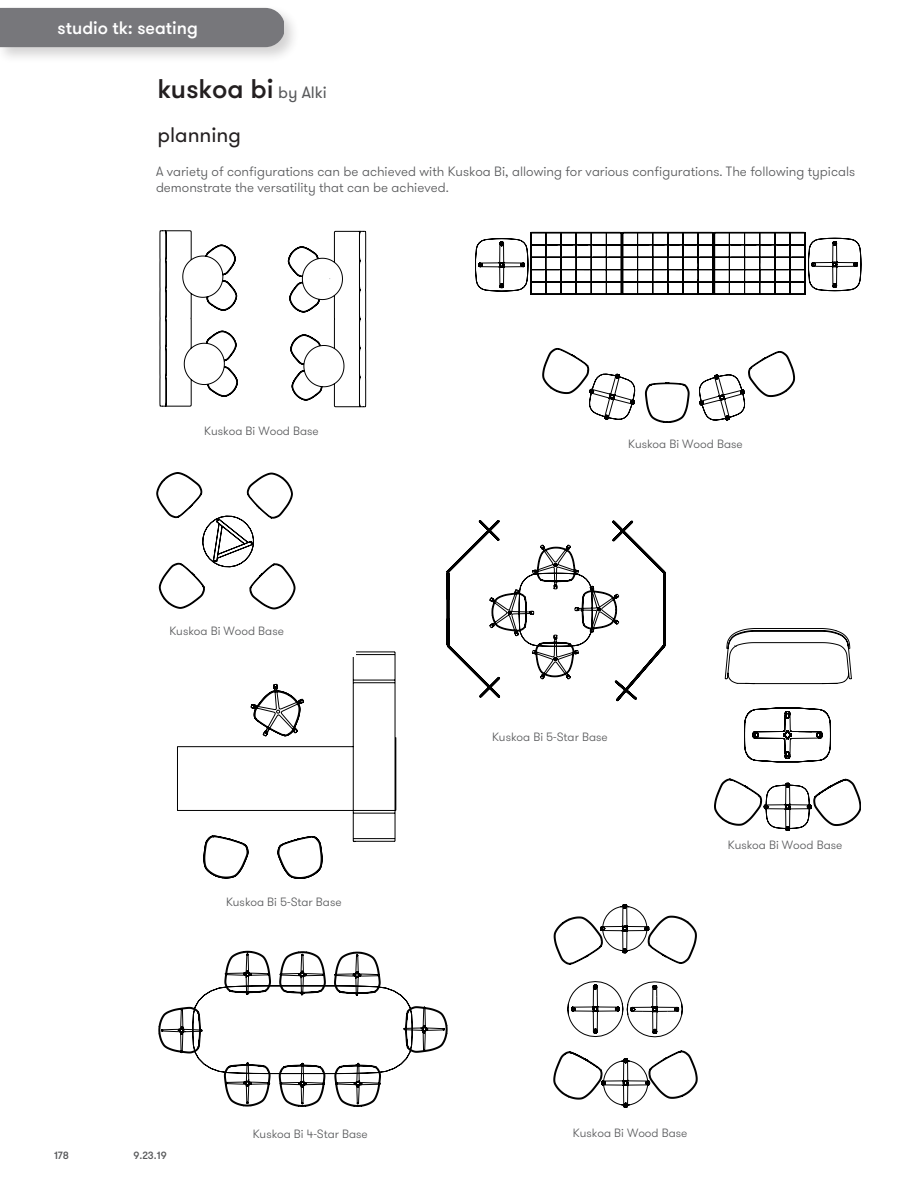
<style>
.page{position:relative;width:918px;height:1188px;background:#fff}
.page>*{position:absolute;margin:0;border:0;box-sizing:border-box;transform-origin:0 0}
.t1{font:500 27px "GT Walsheim Pro";color:#231f20}
.t2{font:21px "GT Walsheim Pro";color:#231f20}
.t3{font:500 18px "GT Walsheim Pro";color:#fff}
.t4{font:300 13.5px/16.2px "GT Walsheim Pro";color:#58595b}
.t5{font:300 12px "GT Walsheim Pro";color:#58595b}
.t6{font:500 10.5px "GT Walsheim Pro";color:#58595b}
.s1{font-weight:400;font-size:16.5px;color:#58595b}
</style>
<div class="page">
<div style="left:0;top:4px;width:300px;height:60px;background:#231f20;opacity:.2"></div>
<div style="left:0;top:8px;width:284px;height:39px;background:#77777b"></div>
<svg style="left:714px;top:628px;width:147px;height:202px"></svg>
<svg style="left:554px;top:904px;width:143px;height:203px"></svg>
<svg style="left:487px;top:232px;width:374px;height:62px"></svg>
<svg style="left:476px;top:239px;width:319px;height:184px"></svg>
<svg style="left:591px;top:375px;width:154px;height:45px"></svg>
<svg style="left:159px;top:951px;width:288px;height:156px"></svg>
<svg style="left:193px;top:986px;width:219px;height:88px"></svg>
<svg style="left:160px;top:231px;width:206px;height:176px"></svg>
<svg style="left:177px;top:652px;width:219px;height:227px"></svg>
<svg style="left:447px;top:521px;width:218px;height:180px"></svg>
<div style="left:157px;top:472px;width:199px;height:185px;background:#fff"></div>
<svg style="left:157px;top:472px;width:138px;height:137px"></svg>
<h3 class="t3" style="left:58px;top:17px;width:142px">studio tk: seating</h3>
<h1 class="t1" style="left:158px;top:72px;width:171px">kuskoa bi <span class="s1">by Alki</span></h1>
<h2 class="t2" style="left:158px;top:122px;width:85px">planning</h2>
<p class="t4" style="left:156px;top:163px;width:701px">A variety of configurations can be achieved with Kuskoa Bi, allowing for various configurations. The following typicals demonstrate the versatility that can be achieved.</p>
<p class="t5" style="left:204px;top:423px;width:116px">Kuskoa Bi Wood Base</p>
<p class="t5" style="left:169px;top:623px;width:116px">Kuskoa Bi Wood Base</p>
<p class="t5" style="left:226px;top:894px;width:117px">Kuskoa Bi 5-Star Base</p>
<p class="t6" style="left:54px;top:1149px;width:17px">178</p>
<p class="t6" style="left:133px;top:1149px;width:35px">9.23.19</p>
<p class="t5" style="left:253px;top:1126px;width:117px">Kuskoa Bi 4-Star Base</p>
<p class="t5" style="left:628px;top:437px;width:116px">Kuskoa Bi Wood Base</p>
<p class="t5" style="left:492px;top:729px;width:117px">Kuskoa Bi 5-Star Base</p>
<p class="t5" style="left:728px;top:837px;width:116px">Kuskoa Bi Wood Base</p>
<p class="t5" style="left:573px;top:1125px;width:116px">Kuskoa Bi Wood Base</p>
</div>
